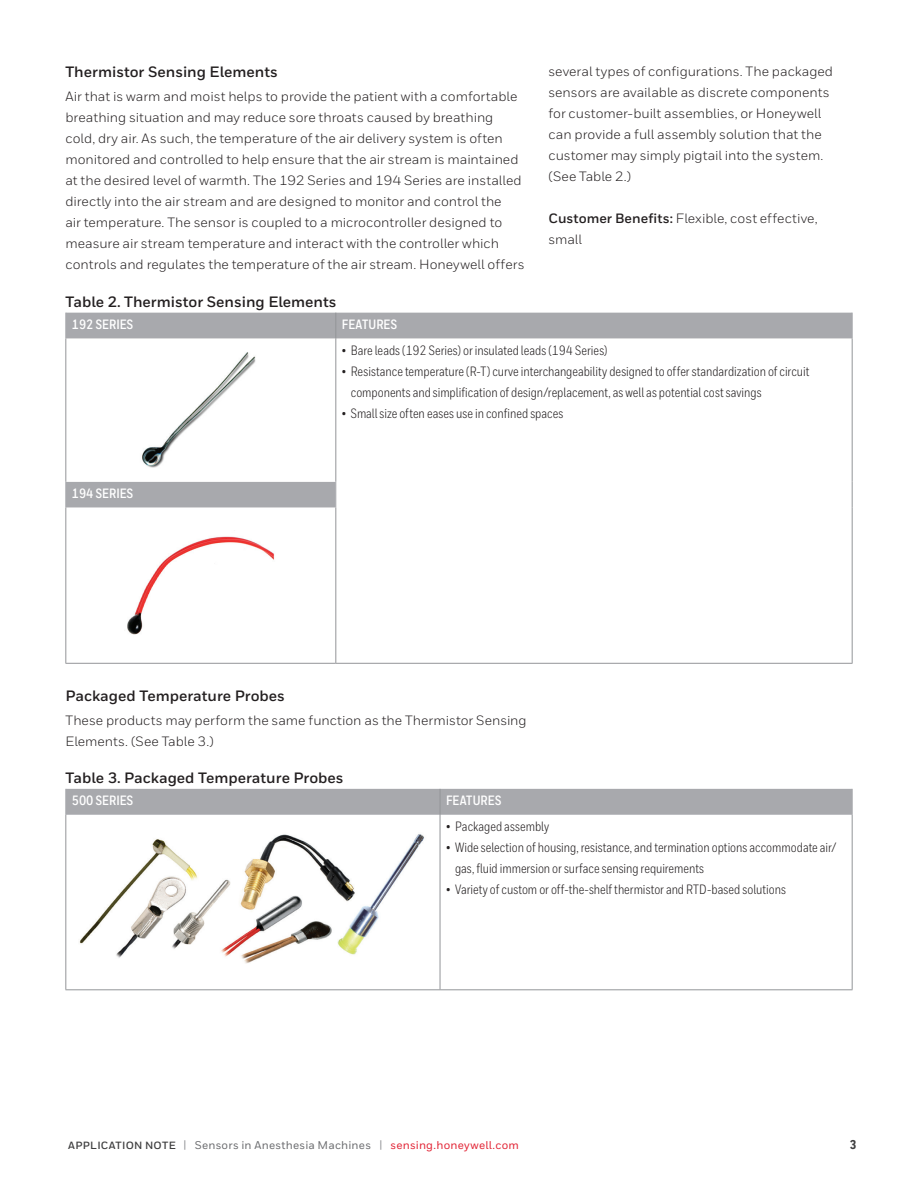
<style>
.page{position:relative;width:918px;height:1188px;background:#fff}
.page>*{position:absolute;margin:0;border:0;box-sizing:border-box;transform-origin:0 0}
.t1{font:700 15px "Honeywell Sans";color:#231f20}
.t2{font:13.5px/21px "Honeywell Sans";color:#231f20}
.t3{font:13.5px/21px "Honeywell Cond";color:#231f20}
.t4{font:700 13.5px "Honeywell Cond";color:#fff}
.t5{font:800 12.75px "Honeywell Cond";color:#3e3e3f}
.t6{font:500 11.25px "Honeywell Sans";letter-spacing:.015em;color:#6c6d70}
.s1{font-weight:700}
.s2{font-weight:700;font-size:10.5px;color:#3e3e3f}
.s3{font-size:11.4px;color:#939598}
.s4{color:#e22536}
</style>
<div class="page">
<div style="left:66px;top:313px;width:786px;height:26px;background:#a8a9ad"></div>
<svg style="left:66px;top:339px;width:786px;height:324px"></svg>
<hr style="left:335px;top:508px;width:1px;height:155px;background:#939598">
<hr style="left:336px;top:663px;width:517px;height:1px;background:#939598">
<hr style="left:65px;top:339px;width:1px;height:143px;background:#939598">
<hr style="left:852px;top:339px;width:1px;height:143px;background:#939598">
<svg style="left:852px;top:482px;width:1px;height:26px"></svg>
<hr style="left:65px;top:508px;width:1px;height:155px;background:#939598">
<hr style="left:852px;top:508px;width:1px;height:155px;background:#939598">
<svg style="left:335px;top:313px;width:1px;height:26px"></svg>
<hr style="left:335px;top:339px;width:1px;height:143px;background:#939598">
<hr style="left:65px;top:663px;width:271px;height:1px;background:#939598">
<svg style="left:65px;top:313px;width:1px;height:26px"></svg>
<svg style="left:852px;top:313px;width:1px;height:26px"></svg>
<svg style="left:65px;top:482px;width:1px;height:26px"></svg>
<svg style="left:335px;top:482px;width:1px;height:26px"></svg>
<img style="left:138px;top:351px;width:126px;height:118px">
<img style="left:121px;top:531px;width:160px;height:109px">
<hr style="left:65px;top:815px;width:1px;height:174px;background:#939598">
<hr style="left:852px;top:815px;width:1px;height:174px;background:#939598">
<hr style="left:440px;top:815px;width:1px;height:174px;background:#939598">
<hr style="left:65px;top:989px;width:375px;height:1px;background:#939598">
<div style="left:65px;top:789px;width:788px;height:26px;background:#a8a9ad"></div>
<hr style="left:440px;top:989px;width:413px;height:1px;background:#939598">
<img style="left:79px;top:834px;width:345px;height:130px">
<p class="t1" style="left:65px;top:63px;width:214px">Thermistor Sensing Elements</p>
<p class="t2" style="left:65px;top:86px;width:461px">Air that is warm and moist helps to provide the patient with a comfortable breathing situation and may reduce sore throats caused by breathing cold, dry air. As such, the temperature of the air delivery system is often monitored and controlled to help ensure that the air stream is maintained at the desired level of warmth. The 192 Series and 194 Series are installed directly into the air stream and are designed to monitor and control the<br>air temperature. The sensor is coupled to a microcontroller designed to measure air stream temperature and interact with the controller which controls and regulates the temperature of the air stream. Honeywell offers</p>
<p class="t2" style="left:549px;top:61px;width:286px">several types of configurations. The packaged sensors are available as discrete components for customer-built assemblies, or Honeywell can provide a full assembly solution that the customer may simply pigtail into the system. (See Table 2.)</p>
<p class="t2" style="left:549px;top:208px;width:271px"><span class="s1">Customer Benefits:</span> Flexible, cost effective, small</p>
<p class="t1" style="left:65px;top:292px;width:273px">Table 2. Thermistor Sensing Elements</p>
<p class="t4" style="left:72px;top:316px;width:63px">192 SERIES</p>
<p class="t4" style="left:342px;top:316px;width:57px">FEATURES</p>
<p class="t3" style="left:342px;top:340px;width:267px">• Bare leads (192 Series) or insulated leads (194 Series)</p>
<p class="t3" style="left:351px;top:361px;width:460px;text-indent:-9px">• Resistance temperature (R-T) curve interchangeability designed to offer standardization of circuit components and simplification of design/replacement, as well as potential cost savings</p>
<p class="t3" style="left:342px;top:403px;width:223px">• Small size often eases use in confined spaces</p>
<p class="t4" style="left:72px;top:485px;width:63px">194 SERIES</p>
<p class="t1" style="left:65px;top:686px;width:221px">Packaged Temperature Probes</p>
<p class="t2" style="left:65px;top:709px;width:463px">These products may perform the same function as the Thermistor Sensing<br>Elements. (See Table 3.)</p>
<p class="t1" style="left:65px;top:769px;width:280px">Table 3. Packaged Temperature Probes</p>
<p class="t4" style="left:72px;top:793px;width:63px">500 SERIES</p>
<p class="t4" style="left:446px;top:793px;width:57px">FEATURES</p>
<p class="t3" style="left:446px;top:816px;width:105px">• Packaged assembly</p>
<p class="t3" style="left:455px;top:837px;width:383px;text-indent:-9px">• Wide selection of housing, resistance, and termination options accommodate air/ gas, fluid immersion or surface sensing requirements</p>
<p class="t3" style="left:446px;top:879px;width:342px">• Variety of custom or off-the-shelf thermistor and RTD-based solutions</p>
<p class="t6" style="left:68px;top:1139px;width:452px"><span class="s2">APPLICATION NOTE</span> <span class="s3">|</span> Sensors in Anesthesia Machines <span class="s3">|</span> <span class="s4">sensing.honeywell.com</span></p>
<p class="t5" style="left:850px;top:1137px;width:8px">3</p>
</div>
